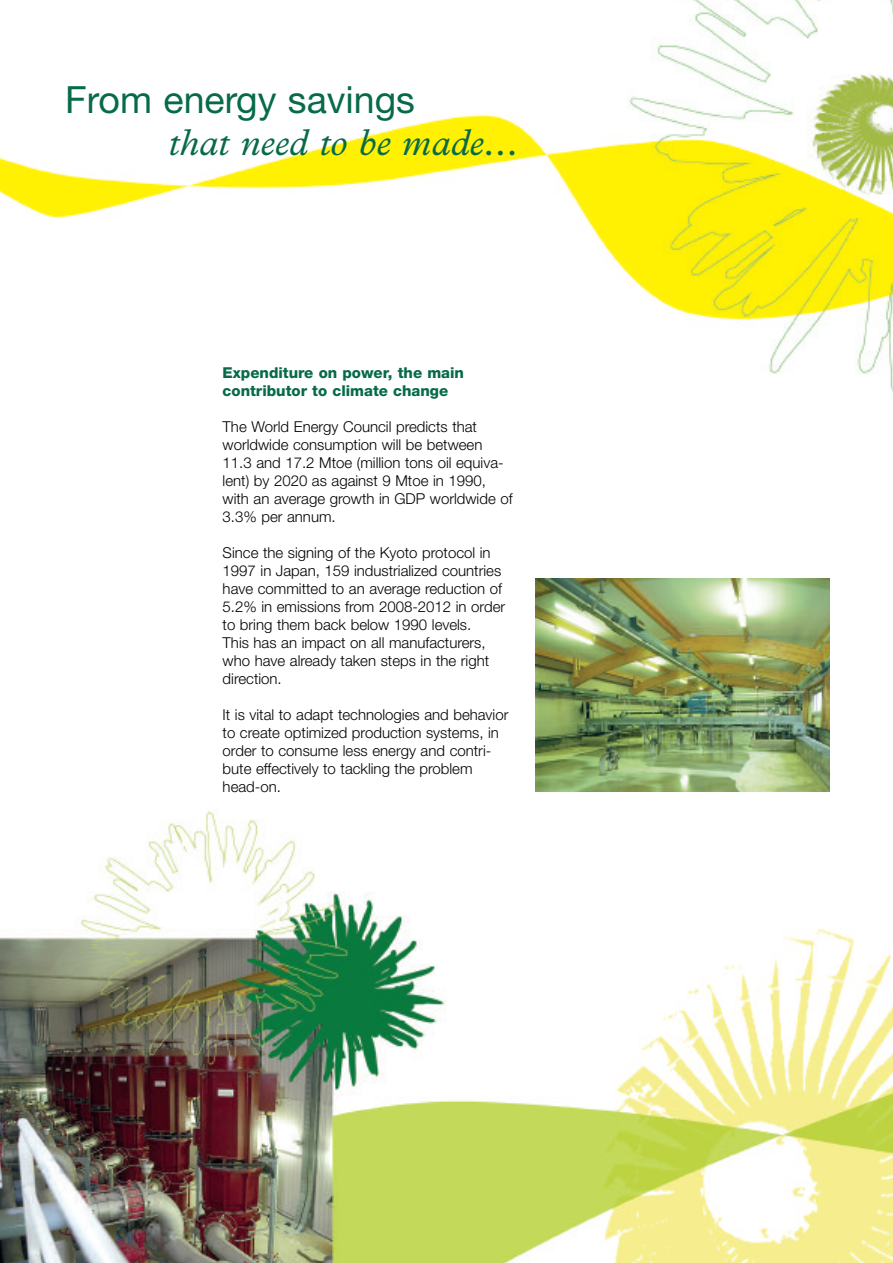
<style>
.page{position:relative;width:893px;height:1263px;background:#fff}
.page>*{position:absolute;margin:0;border:0;box-sizing:border-box;transform-origin:0 0}
.t1{font:italic 37.5px "Plantin";color:#076a49}
.t2{font:37.5px "Helvetica Neue";color:#076a49}
.t3{font:300 15px/18px "Helvetica Neue";color:#000}
.t4{font:800 15px/18px "Helvetica Neue";color:#076a49}
</style>
<div class="page">
<img style="left:0;top:0;width:893px;height:1263px">
<img style="left:536px;top:578px;width:293px;height:214px">
<h1 class="t2" style="left:65px;top:87px;width:351px">From energy savings</h1>
<h1 class="t1" style="left:168px;top:130px;width:353px">that need to be made...</h1>
<p class="t4" style="left:223px;top:365px;width:243px">Expenditure on power, the main contributor to climate change</p>
<p class="t3" style="left:223px;top:417px;width:291px">The World Energy Council predicts that worldwide consumption will be between 11.3 and 17.2 Mtoe (million tons oil equiva&shy;lent) by 2020 as against 9 Mtoe in 1990, with an average growth in GDP worldwide of 3.3% per annum.</p>
<p class="t3" style="left:223px;top:543px;width:284px">Since the signing of the Kyoto protocol in 1997 in Japan, 159 industrialized countries have committed to an average reduction of 5.2% in emissions from 2008-2012 in order to bring them back below 1990 levels.<br>This has an impact on all manufacturers, who have already taken steps in the right direction.</p>
<p class="t3" style="left:223px;top:705px;width:287px">It is vital to adapt technologies and behavior to create optimized production systems, in order to consume less energy and contri&shy;bute effectively to tackling the problem head-on.</p>
</div>
